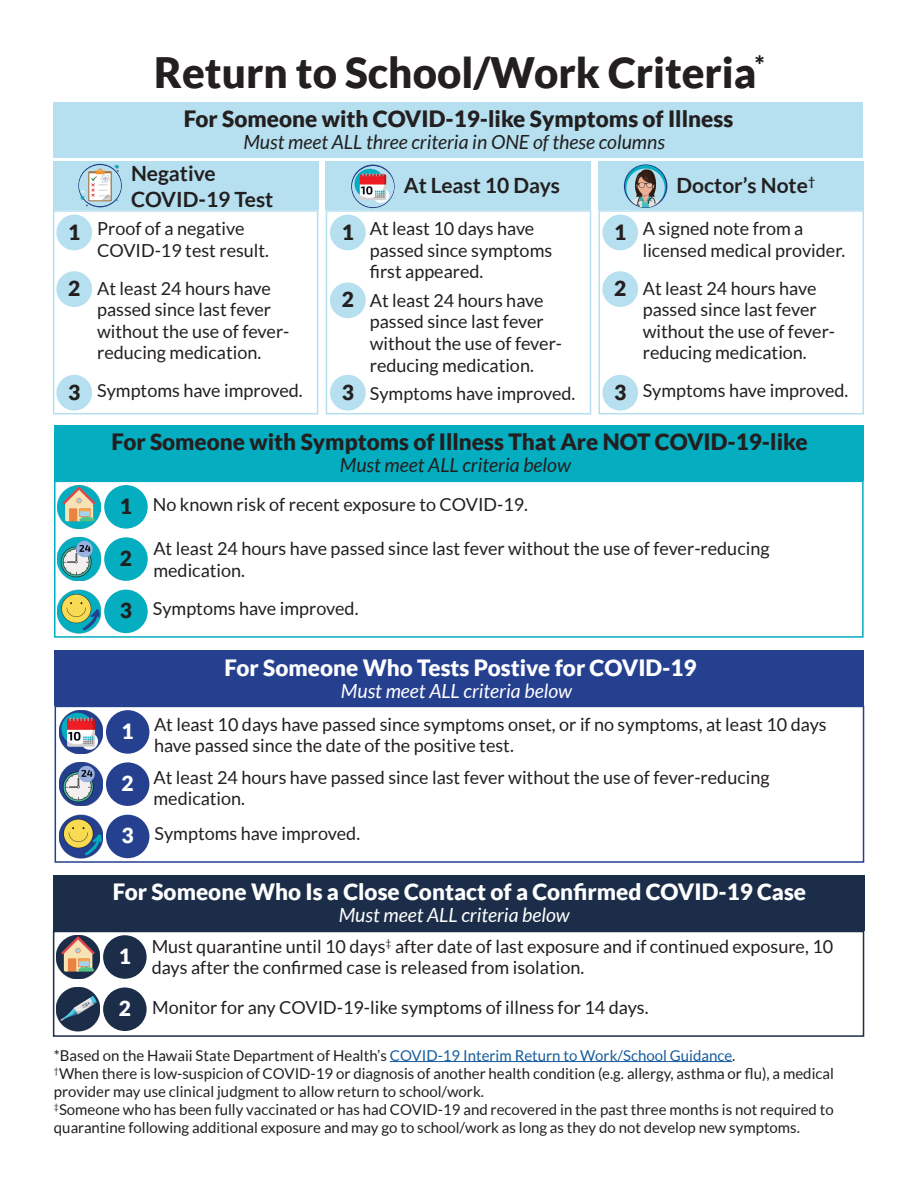
<style>
.page{position:relative;width:918px;height:1188px;background:#fff}
.page>*{position:absolute;margin:0;border:0;box-sizing:border-box;transform-origin:0 0}
.t1{font:900 42px "Lato Plus";color:#231f20}
.t2{font:900 22.5px "Lato Plus";color:#231f20}
.t3{font:900 22.5px "Lato Plus";color:#fff}
.t4{font:700 21px/25.2px "Lato Plus";color:#231f20}
.t5{font:900 21px "Lato Plus";color:#231f20}
.t6{font:900 21px "Lato Plus";color:#fff}
.t7{font:italic 19.5px "Lato Plus";color:#231f20}
.t8{font:italic 19.5px "Lato Plus";color:#fff}
.t9{font:18px/21.6px "Lato Plus";color:#231f20}
.t10{font:15px/18px "Lato Plus";color:#231f20}
.t11{font:700 12.3px "Lato Plus";color:#231f20}
.s1{color:#175d9e}
</style>
<div class="page">
<hr style="left:390px;top:1061px;width:342px;height:1px;background:#175d9e">
<div style="left:53px;top:161px;width:265px;height:49px;background:#b6e0ef"></div>
<div style="left:53px;top:102px;width:810px;height:56px;background:#b6e0ef"></div>
<div style="left:53px;top:210px;width:265px;height:205px;border:2px solid #b6e0ef"></div>
<div style="left:598px;top:161px;width:266px;height:49px;background:#b6e0ef"></div>
<div style="left:598px;top:210px;width:266px;height:205px;border:2px solid #b6e0ef"></div>
<div style="left:326px;top:161px;width:265px;height:49px;background:#b6e0ef"></div>
<div style="left:326px;top:210px;width:265px;height:205px;border:2px solid #b6e0ef"></div>
<div style="left:330px;top:215px;width:36px;height:35px;background:#b6e0ef;border-radius:50%"></div>
<div style="left:330px;top:282px;width:36px;height:36px;background:#b6e0ef;border-radius:50%"></div>
<div style="left:330px;top:375px;width:36px;height:36px;background:#b6e0ef;border-radius:50%"></div>
<div style="left:602px;top:215px;width:36px;height:35px;background:#b6e0ef;border-radius:50%"></div>
<div style="left:602px;top:271px;width:36px;height:36px;background:#b6e0ef;border-radius:50%"></div>
<div style="left:602px;top:375px;width:36px;height:36px;background:#b6e0ef;border-radius:50%"></div>
<div style="left:56px;top:215px;width:36px;height:35px;background:#b6e0ef;border-radius:50%"></div>
<div style="left:56px;top:271px;width:36px;height:36px;background:#b6e0ef;border-radius:50%"></div>
<div style="left:56px;top:375px;width:36px;height:36px;background:#b6e0ef;border-radius:50%"></div>
<img style="left:78px;top:164px;width:44px;height:43px">
<img style="left:624px;top:164px;width:43px;height:44px">
<img style="left:351px;top:165px;width:44px;height:43px">
<div style="left:54px;top:481px;width:810px;height:157px;background:#fff;border:2px solid #04adbf"></div>
<div style="left:54px;top:425px;width:810px;height:56px;background:#04adbf"></div>
<div style="left:104px;top:485px;width:44px;height:44px;background:#04adbf;border-radius:50%"></div>
<img style="left:57px;top:485px;width:44px;height:44px">
<div style="left:104px;top:537px;width:44px;height:44px;background:#04adbf;border-radius:50%"></div>
<img style="left:57px;top:537px;width:44px;height:44px">
<div style="left:104px;top:590px;width:44px;height:43px;background:#04adbf;border-radius:50%"></div>
<img style="left:57px;top:590px;width:44px;height:43px">
<div style="left:55px;top:706px;width:809px;height:157px;background:#fff;border:2px solid #25408f"></div>
<div style="left:55px;top:650px;width:809px;height:56px;background:#25408f"></div>
<div style="left:106px;top:710px;width:43px;height:44px;background:#25408f;border-radius:50%"></div>
<img style="left:59px;top:710px;width:44px;height:44px">
<div style="left:106px;top:762px;width:43px;height:44px;background:#25408f;border-radius:50%"></div>
<img style="left:59px;top:762px;width:44px;height:44px">
<div style="left:106px;top:815px;width:43px;height:43px;background:#25408f;border-radius:50%"></div>
<img style="left:59px;top:815px;width:44px;height:43px">
<div style="left:53px;top:931px;width:811px;height:106px;background:#fff;border:2px solid #1b2d49"></div>
<div style="left:53px;top:875px;width:811px;height:56px;background:#1b2d49"></div>
<div style="left:103px;top:935px;width:44px;height:44px;background:#1b2d49;border-radius:50%"></div>
<img style="left:56px;top:935px;width:44px;height:44px">
<div style="left:103px;top:988px;width:44px;height:43px;background:#1b2d49;border-radius:50%"></div>
<img style="left:56px;top:988px;width:44px;height:43px">
<p class="t5" style="left:68px;top:220px;width:14px">1</p>
<p class="t5" style="left:68px;top:276px;width:14px">2</p>
<p class="t5" style="left:68px;top:380px;width:14px">3</p>
<p class="t1" style="left:154px;top:48px;width:612px">Return to School/Work Criteria<sup>*</sup></p>
<p class="t2" style="left:184px;top:105px;width:551px">For Someone with COVID-19-like Symptoms of Illness</p>
<p class="t7" style="left:243px;top:131px;width:423px">Must meet ALL three criteria in ONE of these columns</p>
<p class="t4" style="left:131px;top:161px;width:144px">Negative<br>COVID-19 Test</p>
<p class="t9" style="left:97px;top:218px;width:173px">Proof of a negative<br>COVID-19 test result.</p>
<p class="t9" style="left:97px;top:277px;width:194px">At least 24 hours have passed since last fever without the use of fever&shy;reducing medication.</p>
<p class="t9" style="left:97px;top:380px;width:207px">Symptoms have improved.</p>
<p class="t4" style="left:404px;top:173px;width:158px">At Least 10 Days</p>
<p class="t11" style="left:808px;top:174px;width:9px">†</p>
<p class="t4" style="left:677px;top:172px;width:133px">Doctor’s Note</p>
<p class="t9" style="left:643px;top:218px;width:204px">A signed note from a licensed medical provider.</p>
<p class="t9" style="left:643px;top:277px;width:194px">At least 24 hours have passed since last fever without the use of fever&shy;reducing medication.</p>
<p class="t9" style="left:643px;top:380px;width:207px">Symptoms have improved.</p>
<p class="t9" style="left:370px;top:218px;width:184px">At least 10 days have passed since symptoms first appeared.</p>
<p class="t9" style="left:370px;top:289px;width:194px">At least 24 hours have passed since last fever without the use of fever&shy;reducing medication.</p>
<p class="t9" style="left:370px;top:383px;width:207px">Symptoms have improved.</p>
<p class="t5" style="left:342px;top:220px;width:14px">1</p>
<p class="t5" style="left:614px;top:220px;width:14px">1</p>
<p class="t5" style="left:614px;top:276px;width:14px">2</p>
<p class="t5" style="left:342px;top:287px;width:14px">2</p>
<p class="t5" style="left:342px;top:380px;width:14px">3</p>
<p class="t5" style="left:614px;top:380px;width:14px">3</p>
<p class="t2" style="left:111px;top:428px;width:698px">For Someone with Symptoms of Illness That Are NOT COVID-19-like</p>
<p class="t7" style="left:340px;top:454px;width:233px">Must meet ALL criteria below</p>
<p class="t5" style="left:120px;top:494px;width:14px">1</p>
<p class="t5" style="left:120px;top:546px;width:14px">2</p>
<p class="t5" style="left:120px;top:598px;width:14px">3</p>
<p class="t9" style="left:153px;top:493px;width:377px">No known risk of recent exposure to COVID-19.</p>
<p class="t9" style="left:153px;top:538px;width:618px">At least 24 hours have passed since last fever without the use of fever-reducing medication.</p>
<p class="t9" style="left:153px;top:598px;width:207px">Symptoms have improved.</p>
<p class="t3" style="left:225px;top:655px;width:474px">For Someone Who Tests Postive for COVID-19</p>
<p class="t8" style="left:341px;top:680px;width:233px">Must meet ALL criteria below</p>
<p class="t9" style="left:154px;top:713px;width:674px">At least 10 days have passed since symptoms onset, or if no symptoms, at least 10 days have passed since the date of the positive test.</p>
<p class="t9" style="left:153px;top:766px;width:618px">At least 24 hours have passed since last fever without the use of fever-reducing medication.</p>
<p class="t9" style="left:155px;top:823px;width:207px">Symptoms have improved.</p>
<p class="t3" style="left:113px;top:878px;width:695px">For Someone Who Is a Close Contact of a Confirmed COVID-19 Case</p>
<p class="t8" style="left:339px;top:904px;width:233px">Must meet ALL criteria below</p>
<p class="t6" style="left:119px;top:944px;width:14px">1</p>
<p class="t6" style="left:119px;top:996px;width:14px">2</p>
<p class="t9" style="left:152px;top:996px;width:498px">Monitor for any COVID-19-like symptoms of illness for 14 days.</p>
<p class="t6" style="left:122px;top:719px;width:14px">1</p>
<p class="t6" style="left:122px;top:771px;width:14px">2</p>
<p class="t6" style="left:122px;top:824px;width:14px">3</p>
<p class="t9" style="left:152px;top:935px;width:683px">Must quarantine until 10 days<sup>‡</sup> after date of last exposure and if continued exposure, 10 days after the confirmed case is released from isolation.</p>
<p class="t10" style="left:54px;top:1046px;width:683px">*Based on the Hawaii State Department of Health’s <span class="s1">COVID-19 Interim Return to Work/School Guidance</span>.</p>
<p class="t10" style="left:54px;top:1064px;width:782px"><sup>†</sup>When there is low-suspicion of COVID-19 or diagnosis of another health condition (e.g. allergy, asthma or flu), a medical provider may use clinical judgment to allow return to school/work.</p>
<p class="t10" style="left:54px;top:1100px;width:781px"><sup>‡</sup>Someone who has been fully vaccinated or has had COVID-19 and recovered in the past three months is not required to quarantine following additional exposure and may go to school/work as long as they do not develop new symptoms.</p>
</div>
